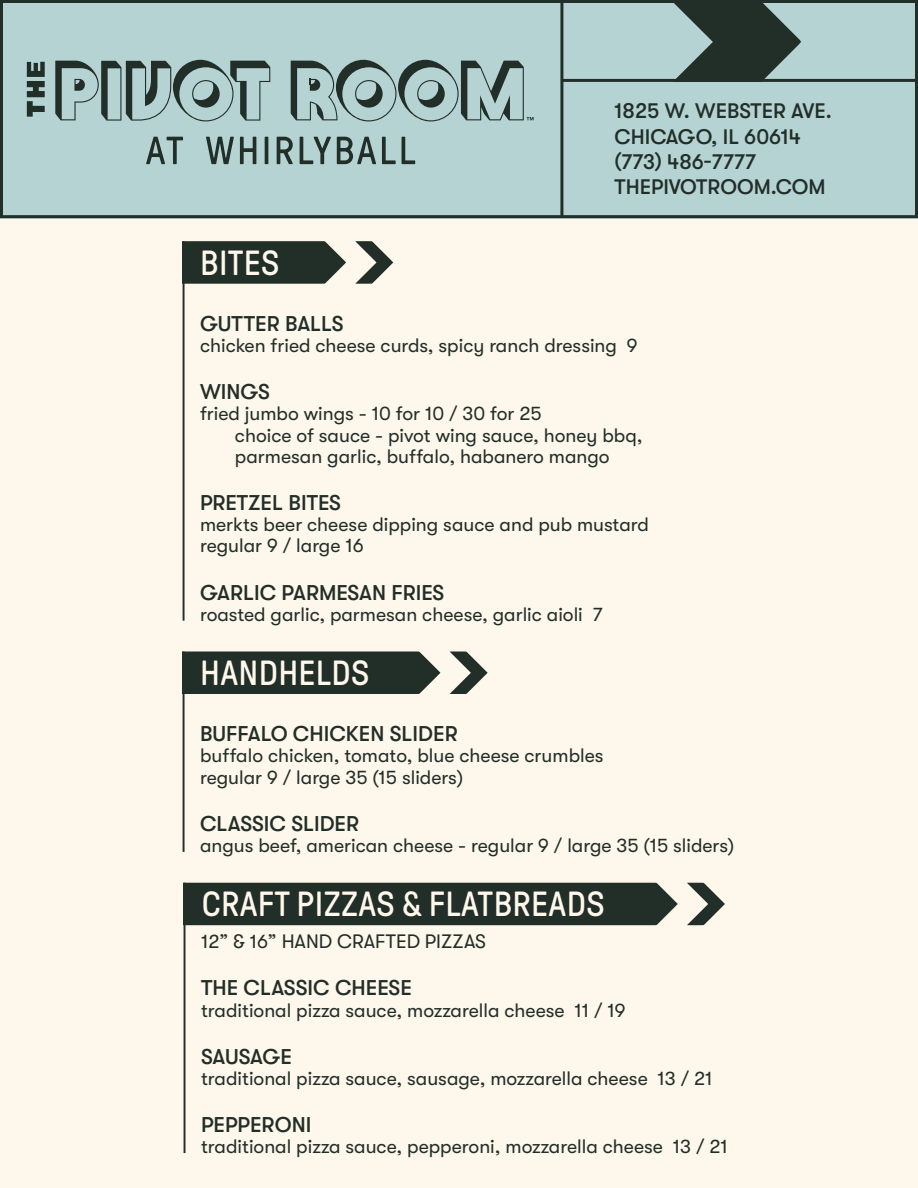
<style>
.page{position:relative;width:918px;height:1188px;background:#fef7ec}
.page>*{position:absolute;margin:0;border:0;box-sizing:border-box;transform-origin:0 0}
.t1{font:34.95px "GT Pressura";letter-spacing:.01em;color:#fef7ec}
.t2{font:500 21.3px/25.7px "GT Walsheim";color:#222e28}
.Dish_Titles{font:500 21px/25.2px "GT Walsheim";color:#222e28}
.t3{font:19.35px/21.3px "GT Walsheim";color:#222e28}
</style>
<div class="page">
<svg style="left:120px;top:218px;width:735px;height:1px"></svg>
<hr style="left:183px;top:241px;width:2px;height:380px;background:#222e28">
<hr style="left:183px;top:651px;width:2px;height:201px;background:#222e28">
<svg style="left:450px;top:651px;width:38px;height:43px"></svg>
<div style="left:183px;top:651px;width:257px;height:43px;background:#222e28"></div>
<hr style="left:184px;top:883px;width:1px;height:270px;background:#222e28">
<svg style="left:687px;top:883px;width:38px;height:42px"></svg>
<div style="left:185px;top:883px;width:493px;height:42px;background:#222e28"></div>
<svg style="left:355px;top:241px;width:38px;height:43px"></svg>
<svg style="left:184px;top:241px;width:162px;height:43px;background:#323d36"></svg>
<div style="left:0;top:0;width:918px;height:218px;background:#b6d3d4"></div>
<div style="left:0;top:0;width:918px;height:218px;border:3px solid #222e28"></div>
<svg style="left:664px;top:0;width:137px;height:79px"></svg>
<svg style="left:27px;top:62px;width:18px;height:55px"></svg>
<svg style="left:55px;top:60px;width:215px;height:61px"></svg>
<svg style="left:291px;top:60px;width:243px;height:61px"></svg>
<svg style="left:146px;top:137px;width:269px;height:27px"></svg>
<hr style="left:560px;top:2px;width:3px;height:215px;background:#222e28">
<hr style="left:562px;top:79px;width:354px;height:3px;background:#222e28">
<p class="t1" style="left:200px;top:244px;width:81px">BITES</p>
<p class="t2" style="left:586px;top:96px;width:216px">185 S MOORLAND RD,<br>BROOKFIELD, WI<br>262.786.7777<br>THEPIVOTROOM.COM</p>
<p class="Dish_Titles" style="left:615px;top:99px;width:219px">1825 W. WEBSTER AVE.</p>
<p class="Dish_Titles" style="left:615px;top:124px;width:188px">CHICAGO, IL 60614</p>
<p class="Dish_Titles" style="left:615px;top:149px;width:213px">(773) 486-7777<br>THEPIVOTROOM.COM</p>
<p class="t2" style="left:200px;top:311px;width:145px">GUTTER BALLS</p>
<p class="t3" style="left:200px;top:335px;width:439px">chicken fried cheese curds, spicy ranch dressing 9</p>
<p class="t2" style="left:200px;top:379px;width:72px">WINGS</p>
<p class="t3" style="left:235px;top:403px;width:409px;text-indent:-35px">fried jumbo wings - 10 for 10 / 30 for 25<br>choice of sauce - pivot wing sauce, honey bbq, parmesan garlic, buffalo, habanero mango</p>
<p class="t2" style="left:200px;top:490px;width:142px">PRETZEL BITES</p>
<p class="t3" style="left:200px;top:514px;width:450px">merkts beer cheese dipping sauce and pub mustard regular 9 / large 16</p>
<p class="t2" style="left:200px;top:579px;width:246px">GARLIC PARMESAN FRIES</p>
<p class="t3" style="left:200px;top:604px;width:404px">roasted garlic, parmesan cheese, garlic aioli 7</p>
<p class="t1" style="left:200px;top:655px;width:171px">HANDHELDS</p>
<p class="t2" style="left:200px;top:721px;width:259px">BUFFALO CHICKEN SLIDER</p>
<p class="t3" style="left:200px;top:745px;width:405px">buffalo chicken, tomato, blue cheese crumbles regular 9 / large 35 (15 sliders)</p>
<p class="t2" style="left:200px;top:811px;width:161px">CLASSIC SLIDER</p>
<p class="t3" style="left:200px;top:835px;width:536px">angus beef, american cheese - regular 9 / large 35 (15 sliders)</p>
<p class="t1" style="left:202px;top:886px;width:404px">CRAFT PIZZAS &amp; FLATBREADS</p>
<p class="t3" style="left:201px;top:931px;width:286px">12” &amp; 16” HAND CRAFTED PIZZAS</p>
<p class="t2" style="left:201px;top:975px;width:212px">THE CLASSIC CHEESE</p>
<p class="t3" style="left:201px;top:999px;width:426px">traditional pizza sauce, mozzarella cheese 11 / 19</p>
<p class="t2" style="left:201px;top:1044px;width:92px">SAUSAGE</p>
<p class="t3" style="left:201px;top:1068px;width:513px">traditional pizza sauce, sausage, mozzarella cheese 13 / 21</p>
<p class="t2" style="left:201px;top:1112px;width:112px">PEPPERONI</p>
<p class="t3" style="left:201px;top:1136px;width:528px">traditional pizza sauce, pepperoni, mozzarella cheese 13 / 21</p>
</div>
